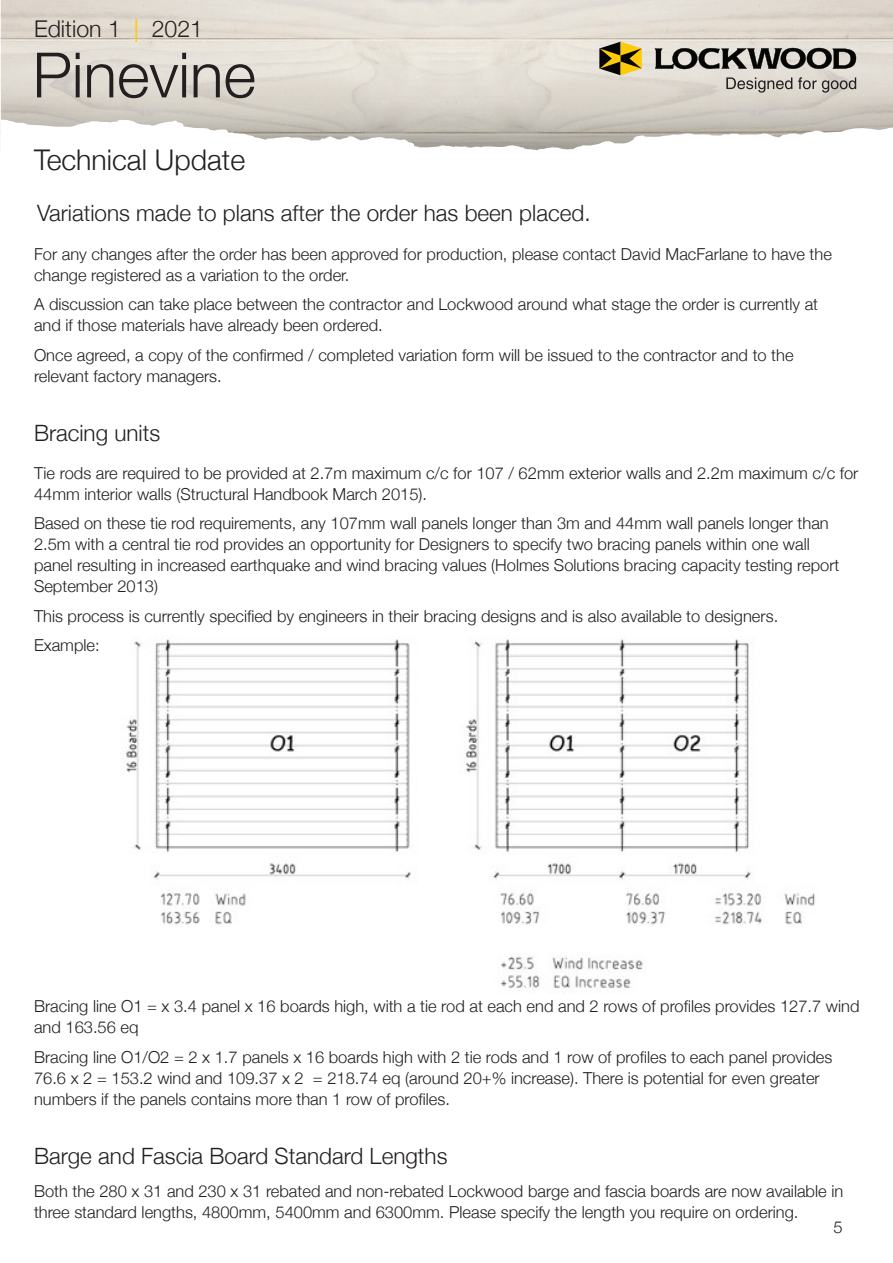
<style>
.page{position:relative;width:893px;height:1263px;background:#fff}
.page>*{position:absolute;margin:0;border:0;box-sizing:border-box;transform-origin:0 0}
.t1{font:300 62.55px "Helvetica Neue";color:#231f20}
.Header1{font:300 28.5px "Helvetica Neue";color:#231f20}
.t2{font:300 23.1px "Helvetica Neue";color:#231f20}
.Header2{font:300 22.5px "Helvetica Neue";color:#231f20}
.Body_Copy{font:300 16.5px/21px "Helvetica Neue";color:#231f20}
.s1{font-weight:400;color:#feca0a}
</style>
<div class="page">
<svg style="left:1px;top:119px;width:892px;height:32px"></svg>
<svg style="left:654px;top:48px;width:202px;height:21px;background:#74726d"></svg>
<svg style="left:599px;top:42px;width:43px;height:33px"></svg>
<svg style="left:726px;top:77px;width:66px;height:16px"></svg>
<svg style="left:798px;top:77px;width:58px;height:16px"></svg>
<img style="left:121px;top:639px;width:694px;height:351px">
<h3 class="t2" style="left:34px;top:15px;width:171px">Edition 1 <span class="s1">|</span> 2021</h3>
<h1 class="t1" style="left:33px;top:37px;width:225px">Pinevine</h1>
<p class="Header1" style="left:34px;top:142px;width:213px">Technical Update</p>
<p class="Header2" style="left:37px;top:199px;width:555px">Variations made to plans after the order has been placed.</p>
<p class="Body_Copy" style="left:34px;top:243px;width:799px">For any changes after the order has been approved for production, please contact David MacFarlane to have the change registered as a variation to the order.</p>
<p class="Body_Copy" style="left:34px;top:294px;width:786px">A discussion can take place between the contractor and Lockwood around what stage the order is currently at and if those materials have already been ordered.</p>
<p class="Body_Copy" style="left:34px;top:344px;width:761px">Once agreed, a copy of the confirmed / completed variation form will be issued to the contractor and to the relevant factory managers.</p>
<p class="Header2" style="left:34px;top:420px;width:128px">Bracing units</p>
<p class="Body_Copy" style="left:34px;top:462px;width:826px">Tie rods are required to be provided at 2.7m maximum c/c for 107 / 62mm exterior walls and 2.2m maximum c/c for<br>44mm interior walls (Structural Handbook March 2015).</p>
<p class="Body_Copy" style="left:34px;top:513px;width:807px">Based on these tie rod requirements, any 107mm wall panels longer than 3m and 44mm wall panels longer than 2.5m with a central tie rod provides an opportunity for Designers to specify two bracing panels within one wall panel resulting in increased earthquake and wind bracing values (Holmes Solutions bracing capacity testing report September 2013)</p>
<p class="Body_Copy" style="left:34px;top:605px;width:746px">This process is currently specified by engineers in their bracing designs and is also available to designers.</p>
<p class="Body_Copy" style="left:34px;top:635px;width:67px">Example:</p>
<p class="Body_Copy" style="left:34px;top:995px;width:827px">Bracing line O1 = x 3.4 panel x 16 boards high, with a tie rod at each end and 2 rows of profiles provides 127.7 wind and 163.56 eq</p>
<p class="Body_Copy" style="left:34px;top:1046px;width:800px">Bracing line O1/O2 = 2 x 1.7 panels x 16 boards high with 2 tie rods and 1 row of profiles to each panel provides<br>76.6 x 2 = 153.2 wind and 109.37 x 2 = 218.74 eq (around 20+% increase). There is potential for even greater numbers if the panels contains more than 1 row of profiles.</p>
<p class="Header2" style="left:34px;top:1142px;width:415px">Barge and Fascia Board Standard Lengths</p>
<p class="Body_Copy" style="left:34px;top:1180px;width:811px">Both the 280 x 31 and 230 x 31 rebated and non-rebated Lockwood barge and fascia boards are now available in three standard lengths, 4800mm, 5400mm and 6300mm. Please specify the length you require on ordering.</p>
<p class="Body_Copy" style="left:833px;top:1216px;width:11px">5</p>
</div>
